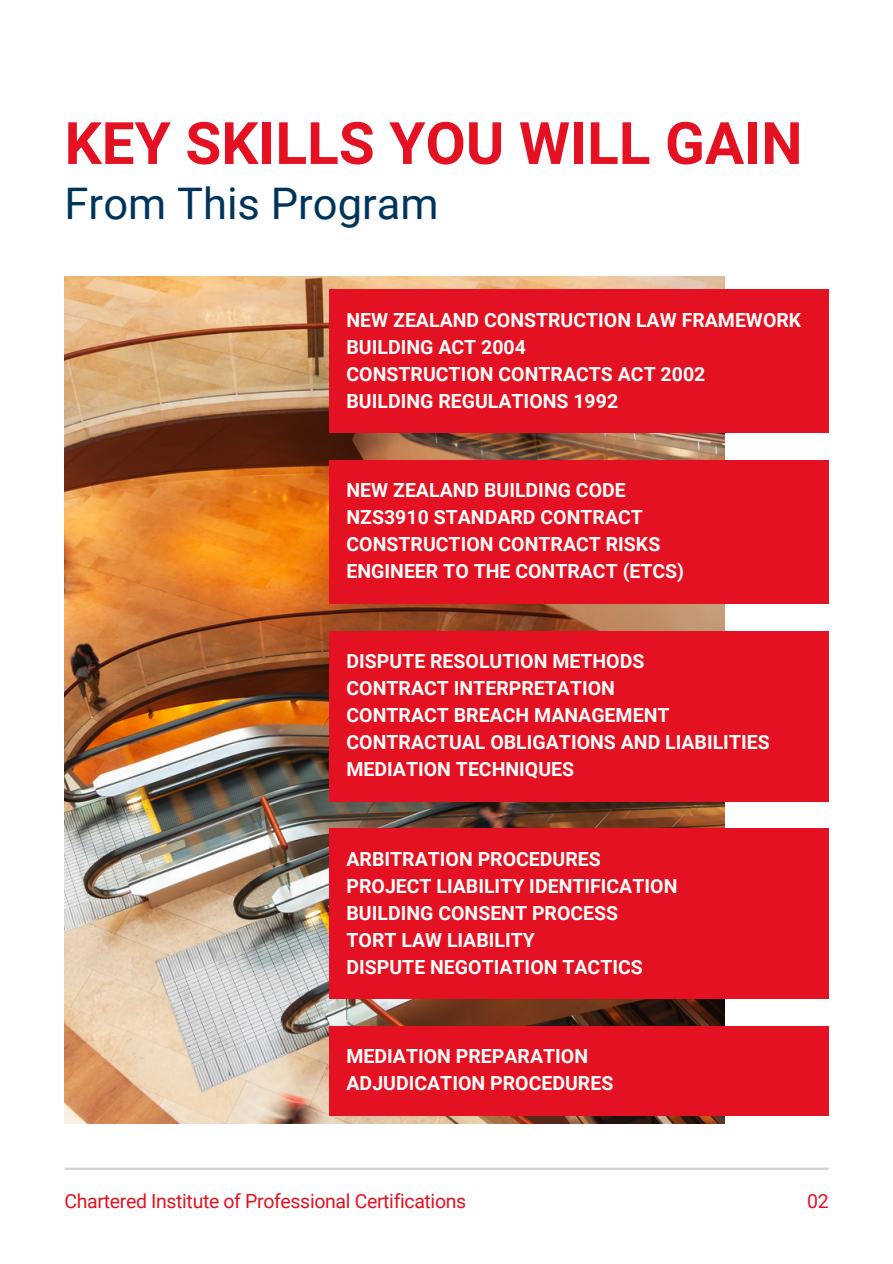
<style>
.page{position:relative;width:893px;height:1264px;background:#fff}
.page>*{position:absolute;margin:0;border:0;box-sizing:border-box;transform-origin:0 0}
.t1{font:700 58.5px "Roboto";color:#e31121}
.t2{font:43.5px "Roboto";color:#00345b}
.t3{font:700 19.5px "Roboto";color:#fffcfc}
.t4{font:19.5px "Roboto";letter-spacing:-.015em;color:#e31121}
</style>
<div class="page">
<hr style="left:65px;top:1167px;width:763px;height:2px;background:#d1d1d1">
<img style="left:65px;top:276px;width:659px;height:847px">
<div style="left:329px;top:289px;width:499px;height:144px;background:#e31121"></div>
<div style="left:329px;top:460px;width:499px;height:143px;background:#e31121"></div>
<div style="left:329px;top:630px;width:499px;height:171px;background:#e31121"></div>
<div style="left:329px;top:828px;width:499px;height:171px;background:#e31121"></div>
<div style="left:329px;top:1026px;width:499px;height:89px;background:#e31121"></div>
<p class="t1" style="left:65px;top:110px;width:739px">KEY SKILLS YOU WILL GAIN</p>
<p class="t2" style="left:65px;top:179px;width:375px">From This Program</p>
<p class="t3" style="left:346px;top:308px;width:456px">NEW ZEALAND CONSTRUCTION LAW FRAMEWORK</p>
<p class="t3" style="left:346px;top:335px;width:181px">BUILDING ACT 2004</p>
<p class="t3" style="left:346px;top:362px;width:360px">CONSTRUCTION CONTRACTS ACT 2002</p>
<p class="t3" style="left:346px;top:389px;width:273px">BUILDING REGULATIONS 1992</p>
<p class="t3" style="left:346px;top:479px;width:281px">NEW ZEALAND BUILDING CODE</p>
<p class="t3" style="left:346px;top:506px;width:298px">NZS3910 STANDARD CONTRACT</p>
<p class="t3" style="left:346px;top:533px;width:315px">CONSTRUCTION CONTRACT RISKS</p>
<p class="t3" style="left:346px;top:560px;width:339px">ENGINEER TO THE CONTRACT (ETCS)</p>
<p class="t3" style="left:346px;top:650px;width:299px">DISPUTE RESOLUTION METHODS</p>
<p class="t3" style="left:346px;top:677px;width:270px">CONTRACT INTERPRETATION</p>
<p class="t3" style="left:346px;top:704px;width:324px">CONTRACT BREACH MANAGEMENT</p>
<p class="t3" style="left:346px;top:731px;width:424px">CONTRACTUAL OBLIGATIONS AND LIABILITIES</p>
<p class="t3" style="left:346px;top:758px;width:229px">MEDIATION TECHNIQUES</p>
<p class="t3" style="left:346px;top:847px;width:256px">ARBITRATION PROCEDURES</p>
<p class="t3" style="left:346px;top:874px;width:332px">PROJECT LIABILITY IDENTIFICATION</p>
<p class="t3" style="left:346px;top:901px;width:273px">BUILDING CONSENT PROCESS</p>
<p class="t3" style="left:346px;top:928px;width:190px">TORT LAW LIABILITY</p>
<p class="t3" style="left:346px;top:955px;width:298px">DISPUTE NEGOTIATION TACTICS</p>
<p class="t3" style="left:346px;top:1045px;width:243px">MEDIATION PREPARATION</p>
<p class="t3" style="left:346px;top:1072px;width:268px">ADJUDICATION PROCEDURES</p>
<p class="t4" style="left:65px;top:1189px;width:403px">Chartered Institute of Professional Certifications</p>
<p class="t4" style="left:807px;top:1189px;width:23px">02</p>
</div>
